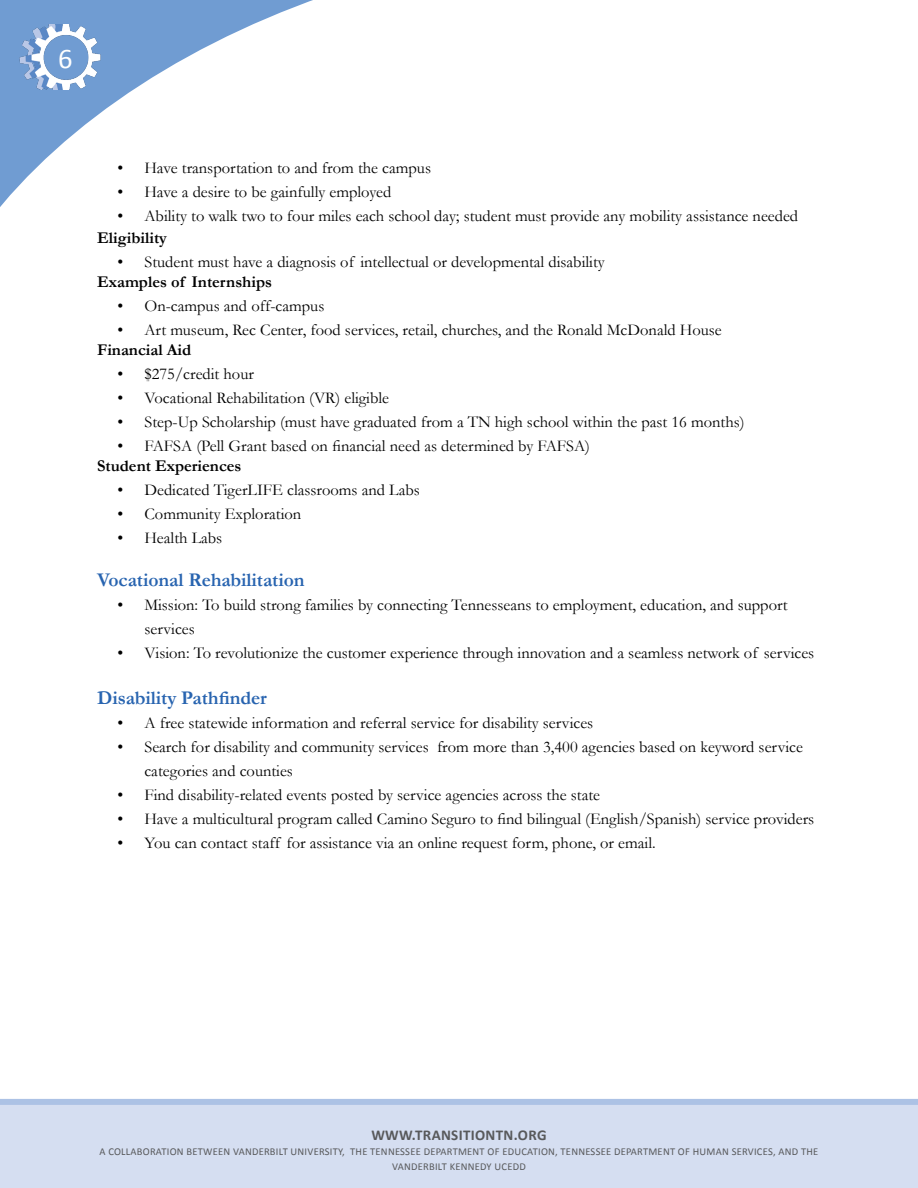
<style>
.page{position:relative;width:918px;height:1188px;background:#fff}
.page>*{position:absolute;margin:0;border:0;box-sizing:border-box;transform-origin:0 0}
.t1{font:28.5px "Calibri";color:#fff}
.Subheader{font:700 19.5px "Garamond";letter-spacing:-.005em;color:#2864b0}
.t2{font:16.5px/24px "Garamond";color:#000}
.Sub-subheader{font:700 16.5px "Garamond";color:#000}
.t3{font:700 15px "Calibri";letter-spacing:.02em;color:#58595b}
.t4{font:10.5px/15px "Calibri";letter-spacing:.02em;color:#58595b;text-align:center}
</style>
<div class="page">
<div style="left:0;top:1099px;width:918px;height:89px;background:#d5def1"></div>
<svg style="left:0;top:0;width:313px;height:207px"></svg>
<img style="left:17px;top:25px;width:87px;height:65px">
<h1 class="t1" style="left:58px;top:41px;width:16px">6</h1>
<p class="t2" style="left:117px;top:155px;width:315px">• Have transportation to and from the campus</p>
<p class="t2" style="left:117px;top:179px;width:275px">• Have a desire to be gainfully employed</p>
<p class="t2" style="left:117px;top:203px;width:682px">• Ability to walk two to four miles each school day; student must provide any mobility assistance needed</p>
<p class="Sub-subheader" style="left:97px;top:227px;width:71px">Eligibility</p>
<p class="t2" style="left:117px;top:250px;width:489px">• Student must have a diagnosis of intellectual or developmental disability</p>
<p class="Sub-subheader" style="left:97px;top:271px;width:176px">Examples of Internships</p>
<p class="t2" style="left:117px;top:293px;width:208px">• On-campus and off-campus</p>
<p class="t2" style="left:117px;top:317px;width:606px">• Art museum, Rec Center, food services, retail, churches, and the Ronald McDonald House</p>
<p class="Sub-subheader" style="left:97px;top:338px;width:96px">Financial Aid</p>
<p class="t2" style="left:117px;top:361px;width:138px">• $275/credit hour</p>
<p class="t2" style="left:117px;top:385px;width:273px">• Vocational Rehabilitation (VR) eligible</p>
<p class="t2" style="left:117px;top:409px;width:629px">• Step-Up Scholarship (must have graduated from a TN high school within the past 16 months)</p>
<p class="t2" style="left:117px;top:433px;width:474px">• FAFSA (Pell Grant based on financial need as determined by FAFSA)</p>
<p class="Sub-subheader" style="left:97px;top:454px;width:146px">Student Experiences</p>
<p class="t2" style="left:117px;top:477px;width:304px">• Dedicated TigerLIFE classrooms and Labs</p>
<p class="t2" style="left:117px;top:501px;width:185px">• Community Exploration</p>
<p class="t2" style="left:117px;top:525px;width:106px">• Health Labs</p>
<p class="Subheader" style="left:97px;top:567px;width:209px">Vocational Rehabilitation</p>
<p class="t2" style="left:144px;top:593px;width:645px;text-indent:-27px">• Mission: To build strong families by connecting Tennesseans to employment, education, and support services</p>
<p class="t2" style="left:117px;top:641px;width:698px">• Vision: To revolutionize the customer experience through innovation and a seamless network of services</p>
<p class="Subheader" style="left:97px;top:685px;width:171px">Disability Pathfinder</p>
<p class="t2" style="left:117px;top:711px;width:477px">• A free statewide information and referral service for disability services</p>
<p class="t2" style="left:144px;top:735px;width:660px;text-indent:-27px">• Search for disability and community services from more than 3,400 agencies based on keyword service categories and counties</p>
<p class="t2" style="left:117px;top:783px;width:484px">• Find disability-related events posted by service agencies across the state</p>
<p class="t2" style="left:117px;top:807px;width:698px">• Have a multicultural program called Camino Seguro to find bilingual (English/Spanish) service providers</p>
<p class="t2" style="left:117px;top:831px;width:540px">• You can contact staff for assistance via an online request form, phone, or email.</p>
<p class="t3" style="left:371px;top:1126px;width:177px">WWW.TRANSITIONTN.ORG</p>
<p class="t4" style="left:99px;top:1144px;width:720px">A COLLABORATION BETWEEN VANDERBILT UNIVERSITY, THE TENNESSEE DEPARTMENT OF EDUCATION, TENNESSEE DEPARTMENT OF HUMAN SERVICES, AND THE<br>VANDERBILT KENNEDY UCEDD</p>
</div>
